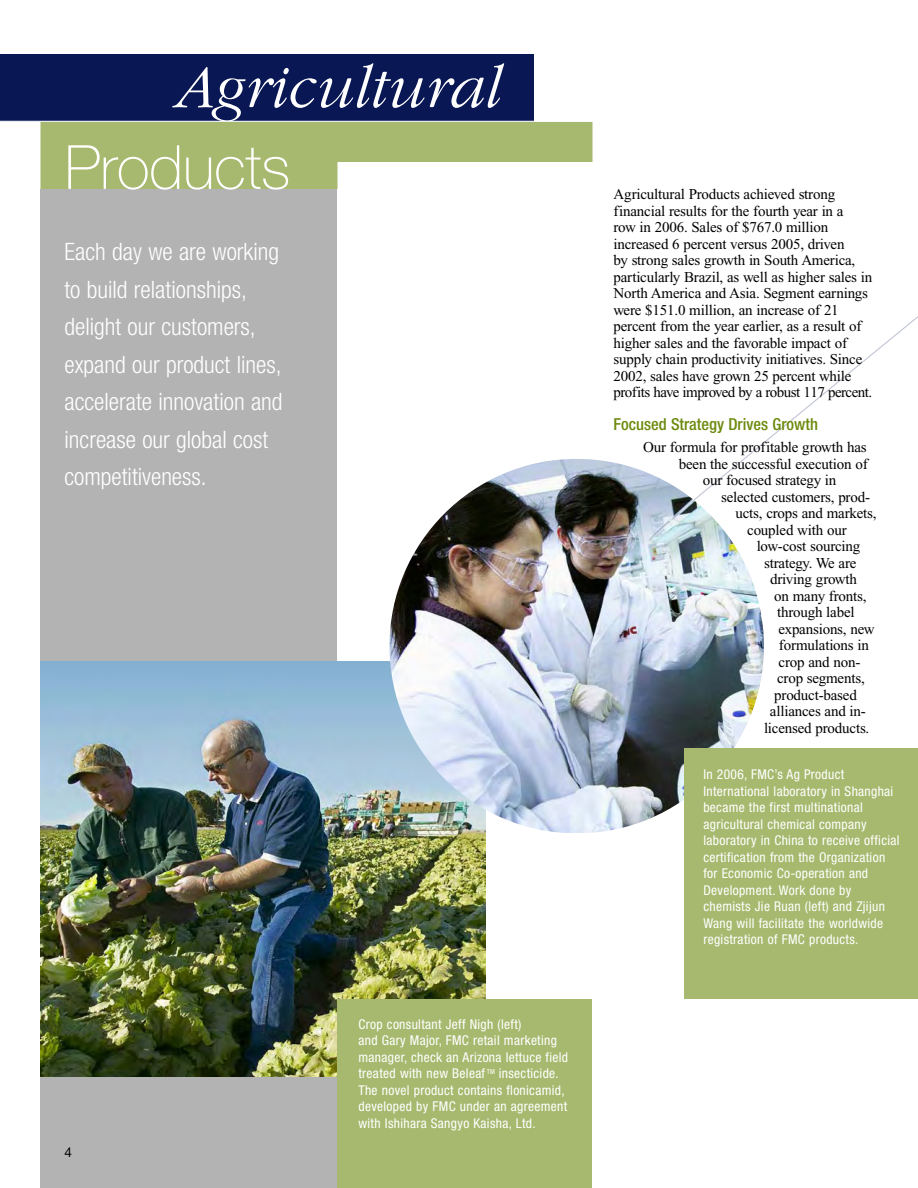
<style>
.page{position:relative;width:918px;height:1188px;background:#fff}
.page>*{position:absolute;margin:0;border:0;box-sizing:border-box;transform-origin:0 0}
.t1{font:italic 300 63px "Garamond";letter-spacing:-.005em;color:#fff}
.t2{font:100 61.05px "Helvetica Neue";letter-spacing:-.005em;color:#fff}
.t3{font:300 condensed 24px/37.5px "Helvetica Neue";color:#fff}
.t4{font:500 condensed 16.5px "Helvetica Neue";color:#6c8a0c}
.t5{font:15px/16.5px "Times New Roman";letter-spacing:-.015em;color:#000}
.t6{font:condensed 13.5px/16.5px "Helvetica Neue";letter-spacing:.025em;color:#fff}
.t7{font:13.5px "Helvetica Neue";color:#000}
</style>
<div class="page">
<svg style="left:743px;top:316px;width:175px;height:143px"></svg>
<svg style="left:40px;top:122px;width:552px;height:67px"></svg>
<div style="left:0;top:54px;width:533px;height:68px;background:#091854"></div>
<div style="left:40px;top:189px;width:298px;height:999px;background:#b3b3b3"></div>
<img style="left:40px;top:662px;width:445px;height:415px">
<img style="left:389px;top:459px;width:375px;height:374px">
<div style="left:684px;top:749px;width:234px;height:250px;background:#a7b96e"></div>
<div style="left:338px;top:999px;width:254px;height:189px;background:#a7b96e"></div>
<hr style="left:0;top:121px;width:603px;height:1px;background:#fff">
<h1 class="t1" style="left:175px;top:49px;width:328px">Agricultural</h1>
<h2 class="t2" style="left:65px;top:145px;width:227px">Products</h2>
<h3 class="t3" style="left:65px;top:235px;width:220px">Each day we are working to build relationships, delight our customers, expand our product lines, accelerate innovation and increase our global cost competitiveness.</h3>
<p class="t7" style="left:64px;top:1148px;width:9px">4</p>
<p class="t6" style="left:358px;top:1017px;width:211px">Crop consultant Jeff Nigh (left)<br>and Gary Major, FMC retail marketing manager, check an Arizona lettuce field treated with new Beleaf <sup>TM</sup> insecticide.<br>The novel product contains flonicamid, developed by FMC under an agreement with Ishihara Sangyo Kaisha, Ltd.</p>
<p class="t5" style="left:614px;top:188px;width:260px">Agricultural Products achieved strong financial results for the fourth year in a<br>row in 2006. Sales of $767.0 million increased 6 percent versus 2005, driven<br>by strong sales growth in South America, particularly Brazil, as well as higher sales in North America and Asia. Segment earnings were $151.0 million, an increase of 21 percent from the year earlier, as a result of higher sales and the favorable impact of supply chain productivity initiatives. Since 2002, sales have grown 25 percent while profits have improved by a robust 117 percent.</p>
<p class="t4" style="left:614px;top:418px;width:206px">Focused Strategy Drives Growth</p>
<p class="t5" style="left:643px;top:440px;width:225px">Our formula for profitable growth has</p>
<p class="t5" style="left:679px;top:457px;width:190px">been the successful execution of</p>
<p class="t5" style="left:703px;top:473px;width:135px">our focused strategy in</p>
<p class="t5" style="left:721px;top:490px;width:151px">selected customers, prod-</p>
<p class="t5" style="left:736px;top:506px;width:143px">ucts, crops and markets,</p>
<p class="t5" style="left:747px;top:523px;width:101px">coupled with our</p>
<p class="t5" style="left:757px;top:539px;width:105px">low-cost sourcing</p>
<p class="t5" style="left:764px;top:556px;width:94px">strategy. We are</p>
<p class="t5" style="left:770px;top:572px;width:88px">driving growth</p>
<p class="t5" style="left:774px;top:589px;width:94px">on many fronts,</p>
<p class="t5" style="left:777px;top:605px;width:79px">through label</p>
<p class="t5" style="left:778px;top:622px;width:98px">expansions, new</p>
<p class="t5" style="left:779px;top:638px;width:92px">formulations in</p>
<p class="t5" style="left:779px;top:655px;width:83px">crop and non-</p>
<p class="t5" style="left:777px;top:671px;width:89px">crop segments,</p>
<p class="t5" style="left:774px;top:688px;width:84px">product-based</p>
<p class="t5" style="left:770px;top:704px;width:97px">alliances and in-</p>
<p class="t5" style="left:764px;top:721px;width:107px">licensed products.</p>
<p class="t6" style="left:703px;top:767px;width:198px">In 2006, FMC’s Ag Product International laboratory in Shanghai became the first multinational agricultural chemical company laboratory in China to receive official certification from the Organization for Economic Co-operation and Development. Work done by chemists Jie Ruan (left) and Zjijun Wang will facilitate the worldwide registration of FMC products.</p>
</div>
